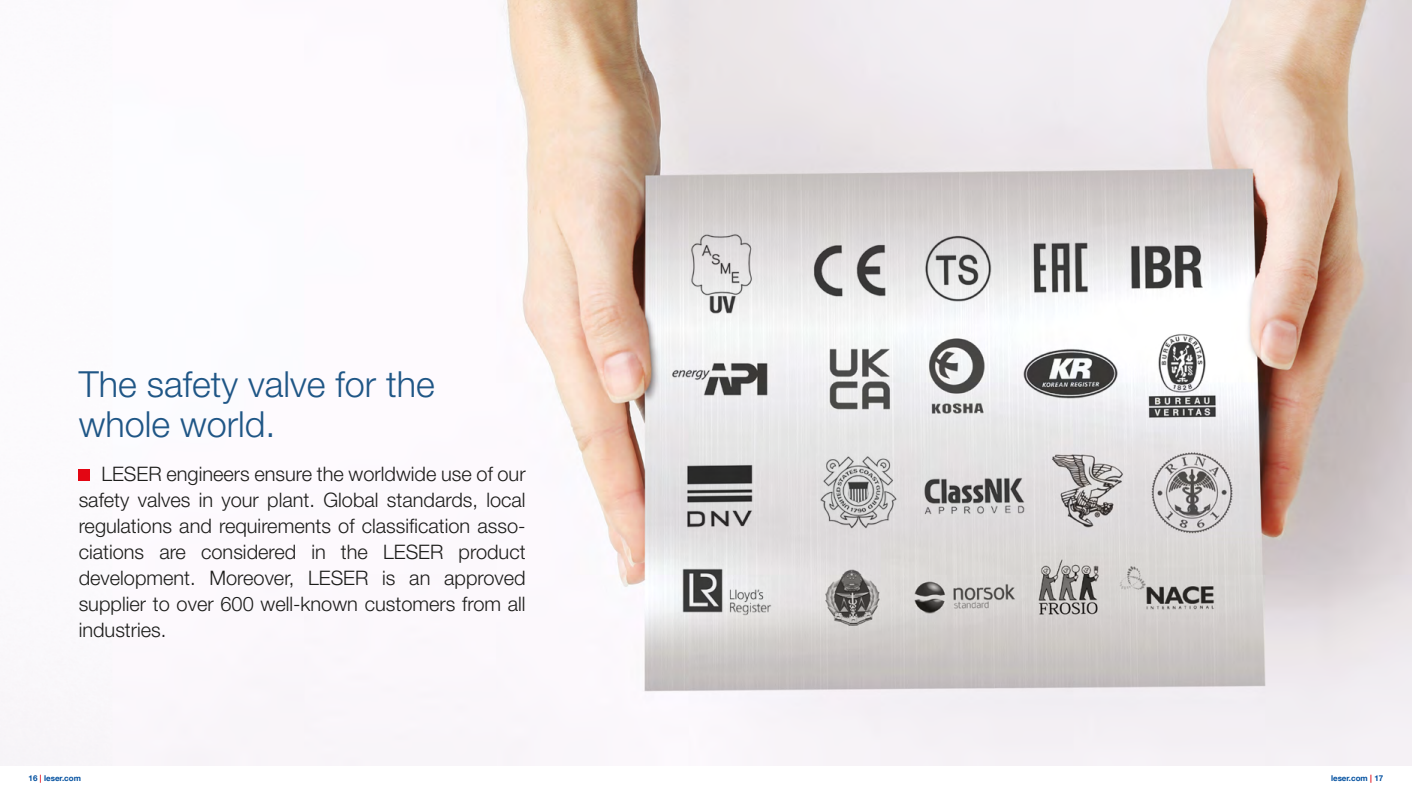
<style>
.page{position:relative;width:1412px;height:794px;background:#fff}
.page>*{position:absolute;margin:0;border:0;box-sizing:border-box;transform-origin:0 0}
.t1{font:300 36px/40px "Helvetica Neue LT Pro";color:#1f5686}
.t2{font:300 20px/26px "Helvetica Neue LT Pro";color:#1d1d1b;text-align:justify}
.t3{font:700 8px "Helvetica Neue LT Com";color:#004f9f}
.s1{color:#e30613}
</style>
<div class="page">
<img style="left:0;top:0;width:1412px;height:765px">
<div style="left:79px;top:470px;width:11px;height:11px;background:#e30613"></div>
<h1 class="t1" style="left:79px;top:363px;width:358px">The safety valve for the whole world.</h1>
<p class="t2" style="left:79px;top:460px;width:448px;text-indent:23px">LESER engineers ensure the worldwide use of our safety valves in your plant. Global standards, local regulations and requirements of classification asso&shy;ciations are considered in the LESER product development. Moreover, LESER is an approved supplier to over 600 well-known customers from all industries.</p>
<p class="t3" style="left:29px;top:773px;width:54px">16 <span class="s1">|</span> leser.com</p>
<p class="t3" style="left:1331px;top:773px;width:54px">leser.com <span class="s1">|</span> 17</p>
</div>
